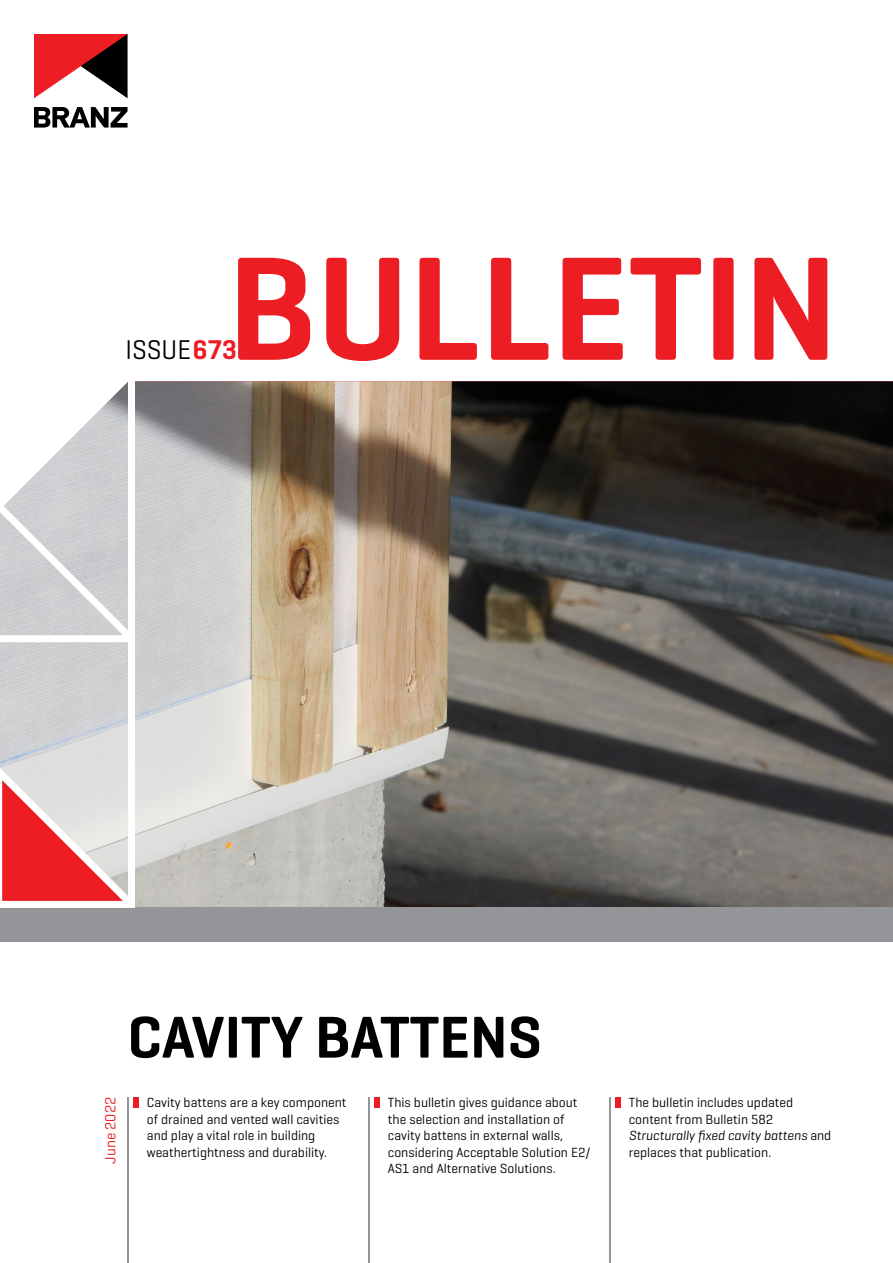
<style>
.page{position:relative;width:893px;height:1263px;background:#fff}
.page>*{position:absolute;margin:0;border:0;box-sizing:border-box;transform-origin:0 0}
.t1{font:600 150px "Geogrotesque";color:#ed1d24}
.t2{font:600 60px "Geogrotesque";color:#000}
.t3{font:27.6px "Geogrotesque";color:#000;scale:.95 1}
.t4{font:15px "Geogrotesque";color:#ed1d24}
.t5{font:13.5px/16.5px "Geogrotesque";color:#000}
.s1{font-weight:600;color:#ed1d24}
.s2{font-style:italic}
</style>
<div class="page">
<svg style="left:34px;top:107px;width:94px;height:21px"></svg>
<svg style="left:34px;top:34px;width:94px;height:64px"></svg>
<div style="left:133px;top:1097px;width:5px;height:11px;background:#ed1d24"></div>
<hr style="left:128px;top:1097px;width:1px;height:166px;background:#939598">
<div style="left:374px;top:1097px;width:5px;height:11px;background:#ed1d24"></div>
<hr style="left:369px;top:1097px;width:1px;height:166px;background:#939598">
<div style="left:615px;top:1097px;width:5px;height:11px;background:#ed1d24"></div>
<hr style="left:609px;top:1097px;width:2px;height:166px;background:#939598">
<img style="left:135px;top:381px;width:758px;height:527px">
<div style="left:0;top:908px;width:893px;height:34px;background:#939598"></div>
<svg style="left:0;top:382px;width:128px;height:519px"></svg>
<h1 class="t1" style="left:228px;top:215px;width:612px">BULLETIN</h1>
<h3 class="t3" style="left:125px;top:333px;width:119px">ISSUE<span class="s1">673</span></h3>
<h2 class="t2" style="left:128px;top:1000px;width:416px">CAVITY BATTENS</h2>
<p class="t4" style="left:101px;top:1163px;width:68px;rotate:-90deg">June 2022</p>
<p class="t5" style="left:147px;top:1094px;width:201px">Cavity battens are a key component of drained and vented wall cavities and play a vital role in building weathertightness and durability.</p>
<p class="t5" style="left:388px;top:1094px;width:204px">This bulletin gives guidance about the selection and installation of cavity battens in external walls, considering Acceptable Solution E2/ AS1 and Alternative Solutions.</p>
<p class="t5" style="left:629px;top:1094px;width:204px">The bulletin includes updated content from Bulletin 582<br><span class="s2">Structurally fixed cavity battens</span> and replaces that publication.</p>
</div>
